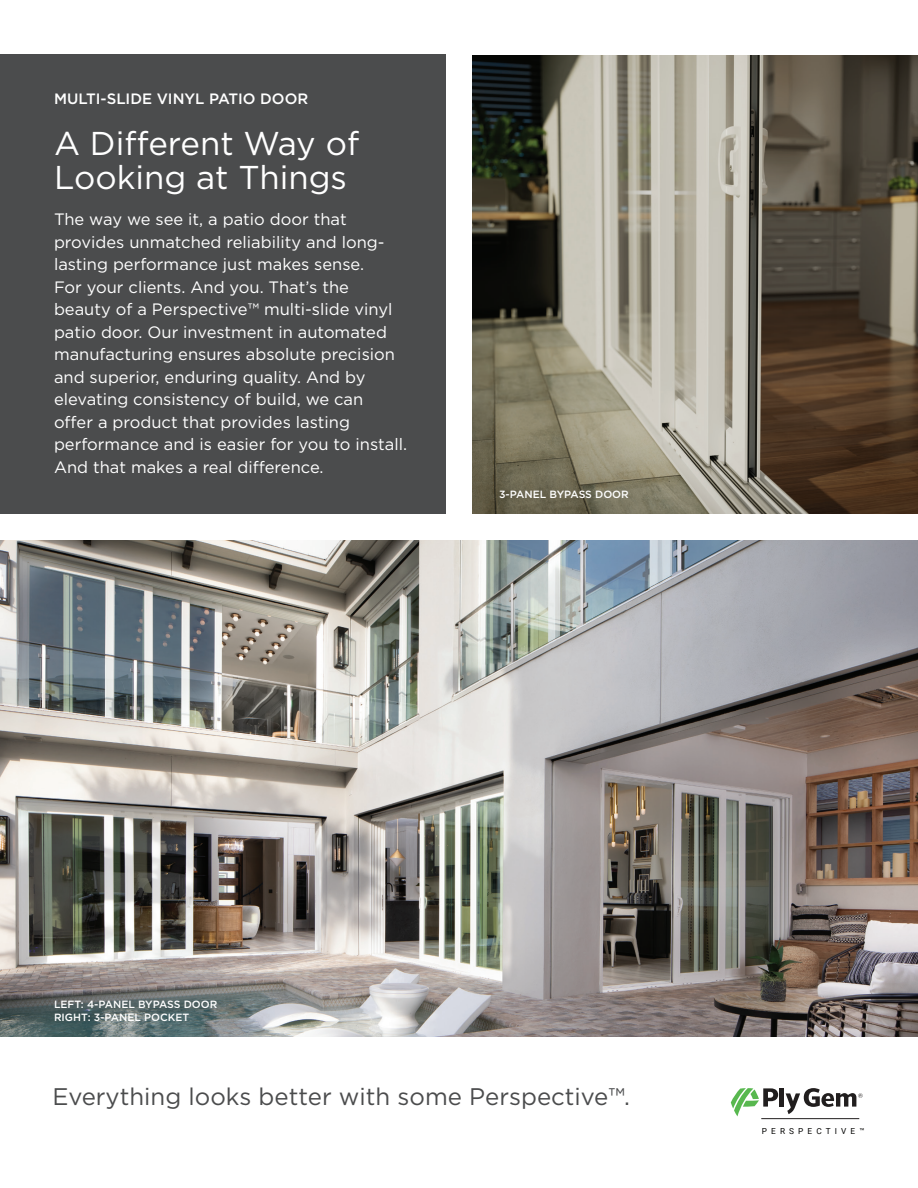
<style>
.page{position:relative;width:918px;height:1188px;background:#fff}
.page>*{position:absolute;margin:0;border:0;box-sizing:border-box;transform-origin:0 0}
.t1{font:33px/34.5px "Gotham";color:#fff}
.t2{font:24px "Gotham";color:#4b4c4d}
.t3{font:16.5px/22.5px "Gotham";color:#fff}
.t4{font:500 15px "Gotham";color:#fff}
.t5{font:500 10.5px/12.6px "Gotham";color:#fff}
.t6{font:8.25px "Roboto";letter-spacing:.5em;color:#050504}
</style>
<div class="page">
<div style="left:0;top:54px;width:446px;height:459px;background:#4b4c4d"></div>
<img style="left:472px;top:55px;width:446px;height:458px">
<img style="left:0;top:540px;width:918px;height:496px">
<svg style="left:731px;top:1088px;width:47px;height:28px"></svg>
<hr style="left:780px;top:1088px;width:4px;height:19px;background:#211e1e">
<svg style="left:786px;top:1088px;width:77px;height:26px"></svg>
<hr style="left:761px;top:1118px;width:98px;height:1px;background:#211e1e">
<p class="t4" style="left:54px;top:89px;width:256px">MULTI-SLIDE VINYL PATIO DOOR</p>
<p class="t1" style="left:54px;top:125px;width:307px">A Different Way of<br>Looking at Things</p>
<p class="t3" style="left:54px;top:208px;width:355px">The way we see it, a patio door that provides unmatched reliability and long&shy;lasting performance just makes sense.<br>For your clients. And you. That’s the beauty of a Perspective™ multi-slide vinyl patio door. Our investment in automated manufacturing ensures absolute precision and superior, enduring quality. And by elevating consistency of build, we can<br>offer a product that provides lasting performance and is easier for you to install.<br>And that makes a real difference.</p>
<p class="t5" style="left:499px;top:488px;width:131px">3-PANEL BYPASS DOOR</p>
<p class="t5" style="left:54px;top:998px;width:165px">LEFT: 4-PANEL BYPASS DOOR<br>RIGHT: 3-PANEL POCKET</p>
<p class="t2" style="left:52px;top:1081px;width:579px">Everything looks better with some Perspective™.</p>
<p class="t6" style="left:762px;top:1125px;width:104px">PERSPECTIVE™</p>
</div>
